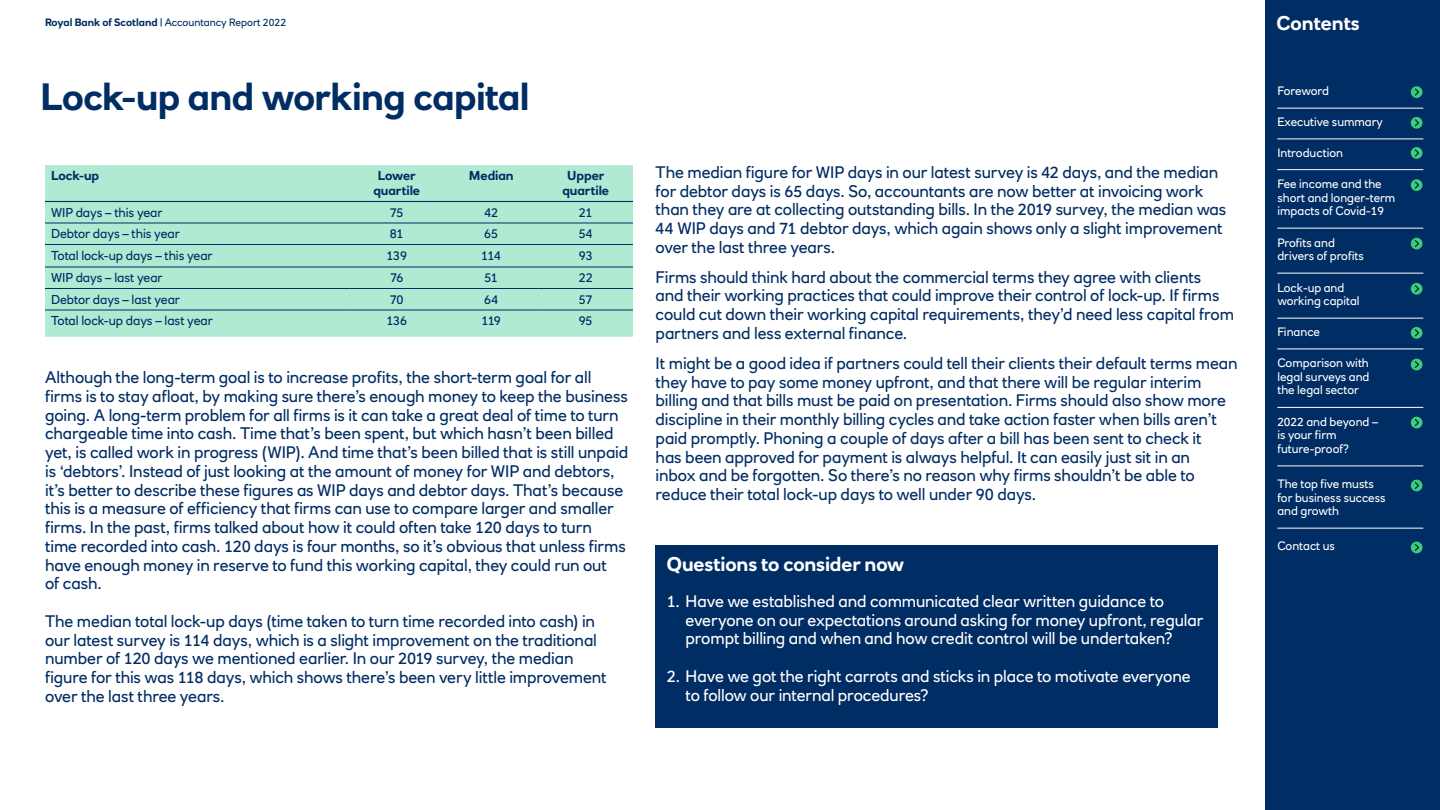
<style>
.page{position:relative;width:1440px;height:810px;background:#fff}
.page>*{position:absolute;margin:0;border:0;box-sizing:border-box;transform-origin:0 0}
.t1{font:700 37.5px "RN House Sans";letter-spacing:-.015em;color:#002d64}
.t2{font:700 19.5px "RN House Sans";letter-spacing:-.005em;color:#fff}
.t3{font:16.5px/18.8px "RN House Sans";letter-spacing:-.005em;color:#002d64}
.t4{font:16.5px/18.8px "RN House Sans";letter-spacing:-.01em;color:#fff}
.t5{font:12.75px "RN House Sans";letter-spacing:-.005em;color:#002d64}
.t6{font:700 12.75px/15px "RN House Sans";letter-spacing:-.005em;color:#002d64;text-align:center}
.t7{font:12px/13.5px "RN House Sans";color:#fff}
.t8{font:12px "RN House Sans";letter-spacing:-.02em;color:#fff}
.t9{font:10.5px "RN House Sans";color:#002d64}
.s1{font-weight:700}
</style>
<div class="page">
<div style="left:45px;top:165px;width:588px;height:172px;background:#b2e9d3"></div>
<hr style="left:45px;top:201px;width:305px;height:1px;background:#002d64">
<hr style="left:350px;top:201px;width:94px;height:1px;background:#002d64">
<hr style="left:444px;top:201px;width:94px;height:1px;background:#002d64">
<hr style="left:538px;top:201px;width:95px;height:1px;background:#002d64">
<hr style="left:45px;top:223px;width:305px;height:1px;background:#002d64">
<hr style="left:350px;top:223px;width:94px;height:1px;background:#002d64">
<hr style="left:444px;top:223px;width:94px;height:1px;background:#002d64">
<hr style="left:538px;top:223px;width:95px;height:1px;background:#002d64">
<hr style="left:45px;top:244px;width:305px;height:1px;background:#002d64">
<hr style="left:350px;top:244px;width:94px;height:1px;background:#002d64">
<hr style="left:444px;top:244px;width:94px;height:1px;background:#002d64">
<hr style="left:538px;top:244px;width:95px;height:1px;background:#002d64">
<hr style="left:45px;top:267px;width:305px;height:1px;background:#002d64">
<hr style="left:350px;top:267px;width:94px;height:1px;background:#002d64">
<hr style="left:444px;top:267px;width:94px;height:1px;background:#002d64">
<hr style="left:538px;top:267px;width:95px;height:1px;background:#002d64">
<hr style="left:45px;top:288px;width:305px;height:1px;background:#002d64">
<hr style="left:350px;top:288px;width:94px;height:1px;background:#002d64">
<hr style="left:444px;top:288px;width:94px;height:1px;background:#002d64">
<hr style="left:538px;top:288px;width:95px;height:1px;background:#002d64">
<hr style="left:45px;top:310px;width:305px;height:1px;background:#002d64">
<hr style="left:350px;top:310px;width:94px;height:1px;background:#002d64">
<hr style="left:444px;top:310px;width:94px;height:1px;background:#002d64">
<hr style="left:538px;top:310px;width:95px;height:1px;background:#002d64">
<div style="left:656px;top:545px;width:562px;height:183px;background:#002d64"></div>
<div style="left:1265px;top:0;width:175px;height:810px;background:#002d64"></div>
<div style="left:1411px;top:86px;width:11px;height:12px;background:#3bce76;border-radius:50%"></div>
<svg style="left:1414px;top:87px;width:6px;height:9px"></svg>
<div style="left:1411px;top:283px;width:11px;height:12px;background:#3bce76;border-radius:50%"></div>
<svg style="left:1414px;top:285px;width:6px;height:9px"></svg>
<div style="left:1411px;top:238px;width:11px;height:11px;background:#3bce76;border-radius:50%"></div>
<svg style="left:1414px;top:240px;width:5px;height:8px"></svg>
<div style="left:1411px;top:179px;width:11px;height:12px;background:#3bce76;border-radius:50%"></div>
<svg style="left:1414px;top:180px;width:6px;height:9px"></svg>
<svg style="left:1411px;top:147px;width:11px;height:12px"></svg>
<svg style="left:1414px;top:148px;width:6px;height:10px"></svg>
<div style="left:1411px;top:117px;width:11px;height:12px;background:#3bce76;border-radius:50%"></div>
<svg style="left:1414px;top:119px;width:6px;height:9px"></svg>
<hr style="left:1277px;top:108px;width:146px;height:1px;background:#fff">
<hr style="left:1277px;top:139px;width:146px;height:1px;background:#fff">
<hr style="left:1277px;top:169px;width:146px;height:1px;background:#fff">
<hr style="left:1277px;top:228px;width:146px;height:1px;background:#fff">
<hr style="left:1277px;top:273px;width:146px;height:1px;background:#fff">
<hr style="left:1277px;top:318px;width:146px;height:1px;background:#fff">
<hr style="left:1277px;top:349px;width:146px;height:1px;background:#fff">
<hr style="left:1277px;top:407px;width:146px;height:1px;background:#fff">
<hr style="left:1277px;top:466px;width:146px;height:1px;background:#fff">
<hr style="left:1277px;top:528px;width:146px;height:1px;background:#fff">
<div style="left:1411px;top:327px;width:11px;height:12px;background:#3bce76;border-radius:50%"></div>
<svg style="left:1414px;top:329px;width:6px;height:9px"></svg>
<div style="left:1411px;top:359px;width:11px;height:11px;background:#3bce76;border-radius:50%"></div>
<svg style="left:1414px;top:361px;width:5px;height:7px"></svg>
<div style="left:1411px;top:417px;width:11px;height:11px;background:#3bce76;border-radius:50%"></div>
<svg style="left:1414px;top:419px;width:5px;height:7px"></svg>
<div style="left:1411px;top:480px;width:11px;height:11px;background:#3bce76;border-radius:50%"></div>
<svg style="left:1414px;top:482px;width:5px;height:7px"></svg>
<div style="left:1411px;top:542px;width:11px;height:11px;background:#3bce76;border-radius:50%"></div>
<svg style="left:1414px;top:544px;width:5px;height:7px"></svg>
<p class="t9" style="left:45px;top:16px;width:243px"><span class="s1">Royal Bank of Scotland |</span> Accountancy Report 2022</p>
<p class="t2" style="left:1276px;top:11px;width:85px">Contents</p>
<h1 class="t1" style="left:40px;top:74px;width:491px">Lock-up and working capital</h1>
<p class="t6" style="left:51px;top:168px;width:50px">Lock-up</p>
<p class="t6" style="left:373px;top:168px;width:48px">Lower quartile</p>
<p class="t6" style="left:469px;top:168px;width:46px">Median</p>
<p class="t6" style="left:562px;top:168px;width:48px">Upper quartile</p>
<p class="t5" style="left:51px;top:205px;width:113px">WIP days – this year</p>
<p class="t5" style="left:390px;top:205px;width:15px">75</p>
<p class="t5" style="left:484px;top:205px;width:15px">42</p>
<p class="t5" style="left:579px;top:205px;width:15px">21</p>
<p class="t5" style="left:51px;top:226px;width:130px">Debtor days – this year</p>
<p class="t5" style="left:390px;top:226px;width:15px">81</p>
<p class="t5" style="left:484px;top:226px;width:16px">65</p>
<p class="t5" style="left:579px;top:226px;width:16px">54</p>
<p class="t5" style="left:51px;top:248px;width:163px">Total lock-up days – this year</p>
<p class="t5" style="left:386px;top:248px;width:22px">139</p>
<p class="t5" style="left:481px;top:248px;width:22px">114</p>
<p class="t5" style="left:579px;top:248px;width:15px">93</p>
<p class="t5" style="left:51px;top:270px;width:113px">WIP days – last year</p>
<p class="t5" style="left:390px;top:270px;width:15px">76</p>
<p class="t5" style="left:485px;top:270px;width:15px">51</p>
<p class="t5" style="left:579px;top:270px;width:16px">22</p>
<p class="t5" style="left:51px;top:292px;width:130px">Debtor days – last year</p>
<p class="t5" style="left:390px;top:292px;width:15px">70</p>
<p class="t5" style="left:484px;top:292px;width:16px">64</p>
<p class="t5" style="left:579px;top:292px;width:15px">57</p>
<p class="t5" style="left:51px;top:313px;width:163px">Total lock-up days – last year</p>
<p class="t5" style="left:386px;top:313px;width:22px">136</p>
<p class="t5" style="left:482px;top:313px;width:21px">119</p>
<p class="t5" style="left:579px;top:313px;width:15px">95</p>
<p class="t3" style="left:45px;top:368px;width:585px">Although the long-term goal is to increase profits, the short-term goal for all firms is to stay afloat, by making sure there’s enough money to keep the business going. A long-term problem for all firms is it can take a great deal of time to turn chargeable time into cash. Time that’s been spent, but which hasn’t been billed yet, is called work in progress (WIP). And time that’s been billed that is still unpaid is ‘debtors’. Instead of just looking at the amount of money for WIP and debtors, it’s better to describe these figures as WIP days and debtor days. That’s because this is a measure of efficiency that firms can use to compare larger and smaller firms. In the past, firms talked about how it could often take 120 days to turn<br>time recorded into cash. 120 days is four months, so it’s obvious that unless firms have enough money in reserve to fund this working capital, they could run out<br>of cash.</p>
<p class="t3" style="left:45px;top:612px;width:563px">The median total lock-up days (time taken to turn time recorded into cash) in our latest survey is 114 days, which is a slight improvement on the traditional number of 120 days we mentioned earlier. In our 2019 survey, the median figure for this was 118 days, which shows there’s been very little improvement over the last three years.</p>
<p class="t3" style="left:656px;top:162px;width:572px">The median figure for WIP days in our latest survey is 42 days, and the median for debtor days is 65 days. So, accountants are now better at invoicing work than they are at collecting outstanding bills. In the 2019 survey, the median was 44 WIP days and 71 debtor days, which again shows only a slight improvement over the last three years.</p>
<p class="t3" style="left:656px;top:267px;width:580px">Firms should think hard about the commercial terms they agree with clients<br>and their working practices that could improve their control of lock-up. If firms could cut down their working capital requirements, they’d need less capital from partners and less external finance.</p>
<p class="t3" style="left:656px;top:354px;width:584px">It might be a good idea if partners could tell their clients their default terms mean they have to pay some money upfront, and that there will be regular interim billing and that bills must be paid on presentation. Firms should also show more discipline in their monthly billing cycles and take action faster when bills aren’t paid promptly. Phoning a couple of days after a bill has been sent to check it<br>has been approved for payment is always helpful. It can easily just sit in an<br>inbox and be forgotten. So there’s no reason why firms shouldn’t be able to reduce their total lock-up days to well under 90 days.</p>
<p class="t2" style="left:667px;top:552px;width:239px">Questions to consider now</p>
<p class="t4" style="left:686px;top:592px;width:519px;text-indent:-19px">1. Have we established and communicated clear written guidance to everyone on our expectations around asking for money upfront, regular prompt billing and when and how credit control will be undertaken?</p>
<p class="t4" style="left:686px;top:667px;width:507px;text-indent:-19px">2. Have we got the right carrots and sticks in place to motivate everyone to follow our internal procedures?</p>
<p class="t8" style="left:1277px;top:84px;width:53px">Foreword</p>
<p class="t7" style="left:1277px;top:115px;width:107px">Executive summary</p>
<p class="t7" style="left:1277px;top:146px;width:67px">Introduction</p>
<p class="t7" style="left:1277px;top:177px;width:120px">Fee income and the short and longer-term impacts of Covid-19</p>
<p class="t7" style="left:1277px;top:236px;width:88px">Profits and drivers of profits</p>
<p class="t7" style="left:1277px;top:281px;width:84px">Lock-up and working capital</p>
<p class="t7" style="left:1277px;top:325px;width:44px">Finance</p>
<p class="t7" style="left:1277px;top:356px;width:94px;text-align:justify">Comparison with legal surveys and the legal sector</p>
<p class="t7" style="left:1277px;top:415px;width:102px">2022 and beyond – is your firm future-proof?</p>
<p class="t7" style="left:1277px;top:477px;width:110px">The top five musts for business success and growth</p>
<p class="t7" style="left:1277px;top:539px;width:59px">Contact us</p>
</div>
